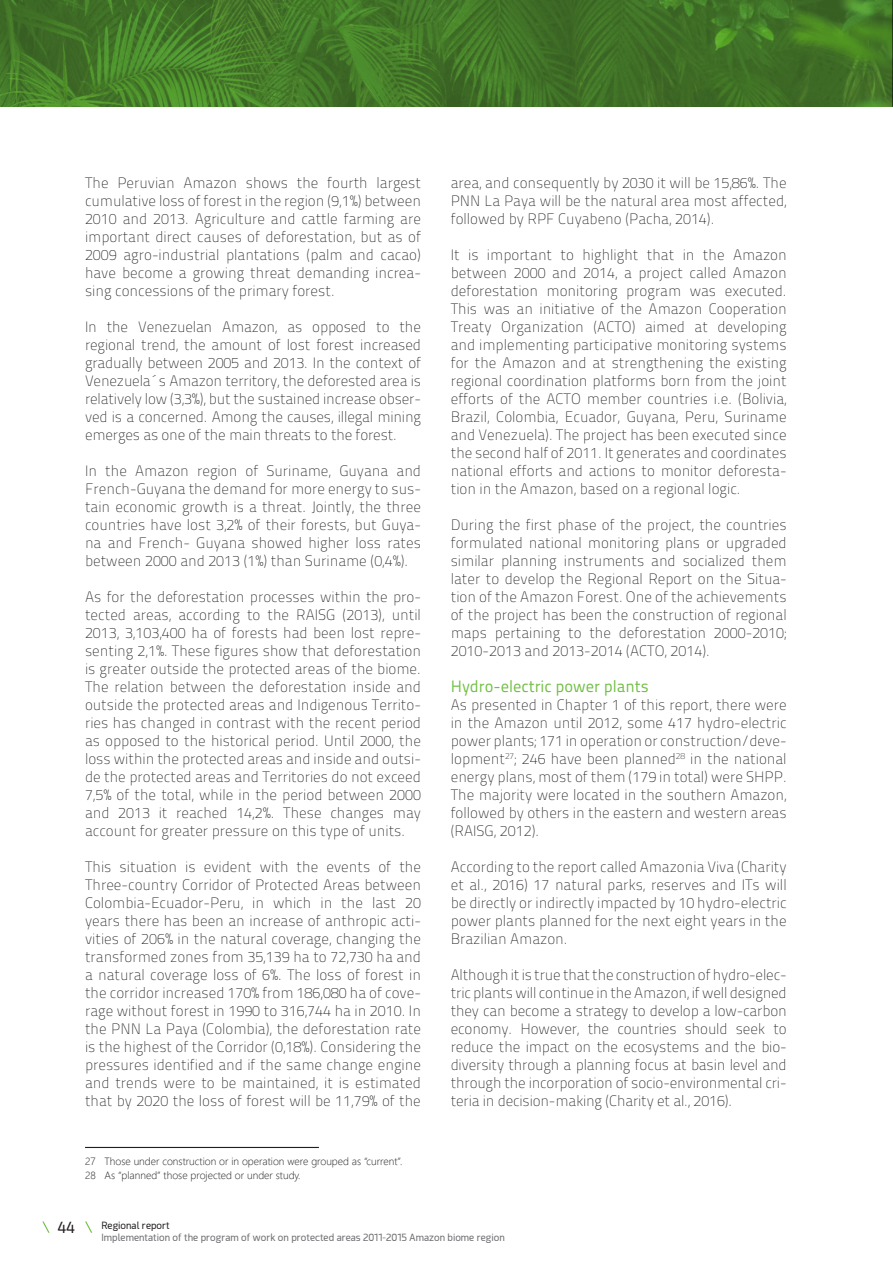
<style>
.page{position:relative;width:893px;height:1276px;background:#fff}
.page>*{position:absolute;margin:0;border:0;box-sizing:border-box;transform-origin:0 0}
.t1{font:16.5px "Titillium Maps 29 L 400 wt";color:#71bf44}
.t2{font:15px/18px "Titillium Maps 29 L 1 wt";color:#231f20;text-align:justify}
.t3{font:15px "Acephimere";color:#231f20}
.t4{font:10.5px/13.5px "Webly Sleek UI Light";color:#231f20}
.t5{font:9.75px "Acephimere";color:#6c6d70}
.t6{font:9.75px "Acephimere";color:#231f20}
</style>
<div class="page">
<svg style="left:0;top:0;width:893px;height:106px;background:#437627"></svg>
<hr style="left:85px;top:1147px;width:234px;height:1px;background:#231f20">
<svg style="left:42px;top:1221px;width:7px;height:11px"></svg>
<svg style="left:85px;top:1221px;width:7px;height:11px"></svg>
<p class="t2" style="left:85px;top:173px;width:337px">The Peruvian Amazon shows the fourth largest cumulative loss of forest in the region (9,1%) between 2010 and 2013. Agriculture and cattle farming are important direct causes of deforestation, but as of 2009 agro-industrial plantations (palm and cacao) have become a growing threat demanding increa&shy;sing concessions of the primary forest.</p>
<p class="t2" style="left:85px;top:317px;width:337px">In the Venezuelan Amazon, as opposed to the regional trend, the amount of lost forest increased gradually between 2005 and 2013. In the context of Venezuela´s Amazon territory, the deforested area is relatively low (3,3%), but the sustained increase obser&shy;ved is a concerned. Among the causes, illegal mining emerges as one of the main threats to the forest.</p>
<p class="t2" style="left:85px;top:461px;width:337px">In the Amazon region of Suriname, Guyana and French-Guyana the demand for more energy to sus&shy;tain economic growth is a threat. Jointly, the three countries have lost 3,2% of their forests, but Guya&shy;na and French- Guyana showed higher loss rates between 2000 and 2013 (1%) than Suriname (0,4%).</p>
<p class="t2" style="left:85px;top:587px;width:337px">As for the deforestation processes within the pro&shy;tected areas, according to the RAISG (2013), until 2013, 3,103,400 ha of forests had been lost repre&shy;senting 2,1%. These figures show that deforestation is greater outside the protected areas of the biome.<br>The relation between the deforestation inside and outside the protected areas and Indigenous Territo&shy;ries has changed in contrast with the recent period as opposed to the historical period. Until 2000, the loss within the protected areas and inside and outsi&shy;de the protected areas and Territories do not exceed 7,5% of the total, while in the period between 2000 and 2013 it reached 14,2%. These changes may account for greater pressure on this type of units.</p>
<p class="t2" style="left:85px;top:857px;width:337px">This situation is evident with the events of the Three-country Corridor of Protected Areas between Colombia-Ecuador-Peru, in which in the last 20 years there has been an increase of anthropic acti&shy;vities of 206% in the natural coverage, changing the transformed zones from 35,139 ha to 72,730 ha and a natural coverage loss of 6%. The loss of forest in the corridor increased 170% from 186,080 ha of cove&shy;rage without forest in 1990 to 316,744 ha in 2010. In the PNN La Paya (Colombia), the deforestation rate is the highest of the Corridor (0,18%). Considering the pressures identified and if the same change engine and trends were to be maintained, it is estimated that by 2020 the loss of forest will be 11,79% of the</p>
<p class="t4" style="left:85px;top:1154px;width:319px">27 Those under construction or in operation were grouped as “current”.<br>28 As “planned” those projected or under study.</p>
<p class="t2" style="left:451px;top:173px;width:337px">area, and consequently by 2030 it will be 15,86%. The PNN La Paya will be the natural area most affected, followed by RPF Cuyabeno (Pacha, 2014).</p>
<p class="t2" style="left:451px;top:245px;width:337px">It is important to highlight that in the Amazon between 2000 and 2014, a project called Amazon deforestation monitoring program was executed.<br>This was an initiative of the Amazon Cooperation Treaty Organization (ACTO) aimed at developing and implementing participative monitoring systems for the Amazon and at strengthening the existing regional coordination platforms born from the joint efforts of the ACTO member countries i.e. (Bolivia, Brazil, Colombia, Ecuador, Guyana, Peru, Suriname and Venezuela). The project has been executed since the second half of 2011. It generates and coordinates national efforts and actions to monitor deforesta&shy;tion in the Amazon, based on a regional logic.</p>
<p class="t2" style="left:451px;top:515px;width:337px">During the first phase of the project, the countries formulated national monitoring plans or upgraded similar planning instruments and socialized them later to develop the Regional Report on the Situa&shy;tion of the Amazon Forest. One of the achievements of the project has been the construction of regional maps pertaining to the deforestation 2000-2010; 2010-2013 and 2013-2014 (ACTO, 2014).</p>
<p class="t1" style="left:451px;top:674px;width:200px">Hydro-electric power plants</p>
<p class="t2" style="left:451px;top:695px;width:337px">As presented in Chapter 1 of this report, there were in the Amazon until 2012, some 417 hydro-electric power plants; 171 in operation or construction/deve&shy;lopment<sup>27</sup>; 246 have been planned<sup>28</sup> in the national energy plans, most of them (179 in total) were SHPP.<br>The majority were located in the southern Amazon, followed by others in the eastern and western areas (RAISG, 2012).</p>
<p class="t2" style="left:451px;top:857px;width:337px">According to the report called Amazonia Viva (Charity et al., 2016) 17 natural parks, reserves and ITs will be directly or indirectly impacted by 10 hydro-electric power plants planned for the next eight years in the Brazilian Amazon.</p>
<p class="t2" style="left:451px;top:965px;width:337px">Although it is true that the construction of hydro-elec&shy;tric plants will continue in the Amazon, if well designed they can become a strategy to develop a low-carbon economy. However, the countries should seek to reduce the impact on the ecosystems and the bio&shy;diversity through a planning focus at basin level and through the incorporation of socio-environmental cri&shy;teria in decision-making (Charity et al., 2016).</p>
<p class="t3" style="left:58px;top:1217px;width:19px">44</p>
<p class="t6" style="left:101px;top:1218px;width:70px">Regional report</p>
<p class="t5" style="left:101px;top:1230px;width:405px">Implementation of the program of work on protected areas 2011-2015 Amazon biome region</p>
</div>
